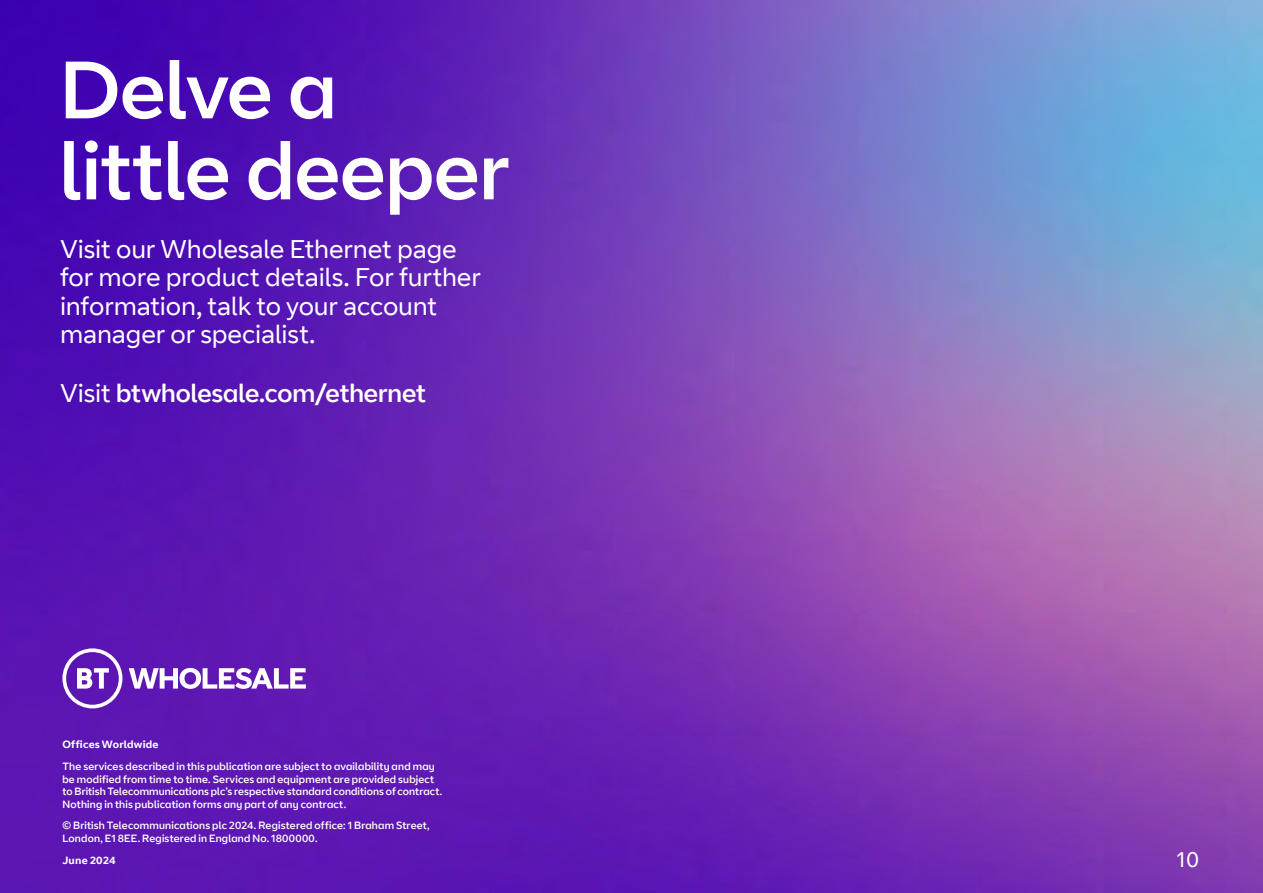
<style>
.page{position:relative;width:1263px;height:893px;background:#fff}
.page>*{position:absolute;margin:0;border:0;box-sizing:border-box;transform-origin:0 0}
.t1{font:81px/81px "BT Curve Headline";color:#fff}
.t2{font:25.5px/28.5px "BT Curve";letter-spacing:-.005em;color:#fff}
.t3{font:25.5px "BT Curve Headline";letter-spacing:-.005em;color:#fff}
.t4{font:21.6px "BT Curve";color:#fff}
.t5{font:10.5px/12.6px "BT Curve Headline";letter-spacing:.02em;color:#fff}
.t6{font:700 10.5px "BT Curve";letter-spacing:.02em;color:#fff}
.s1{font-family:"BT Curve"}
</style>
<div class="page">
<img style="left:0;top:0;width:1263px;height:893px">
<svg style="left:62px;top:648px;width:60px;height:60px"></svg>
<svg style="left:129px;top:668px;width:177px;height:21px"></svg>
<h1 class="t1" style="left:60px;top:53px;width:451px">Delve a little deeper</h1>
<h2 class="t2" style="left:60px;top:235px;width:422px">Visit our Wholesale Ethernet page for more product details. For further information, talk to your account manager or specialist.</h2>
<h2 class="t3" style="left:60px;top:377px;width:368px"><span class="s1">Visit</span> btwholesale.com/ethernet</h2>
<p class="t6" style="left:62px;top:738px;width:98px">Offices Worldwide</p>
<p class="t5" style="left:62px;top:761px;width:381px">The services described in this publication are subject to availability and may be modified from time to time. Services and equipment are provided subject to British Telecommunications plc’s respective standard conditions of contract.<br>Nothing in this publication forms any part of any contract.</p>
<p class="t5" style="left:62px;top:820px;width:369px">© British Telecommunications plc 2024. Registered office: 1 Braham Street,<br>London, E1 8EE. Registered in England No. 1800000.</p>
<p class="t6" style="left:62px;top:854px;width:55px">June 2024</p>
<h3 class="t4" style="left:1174px;top:846px;width:26px">10</h3>
</div>
